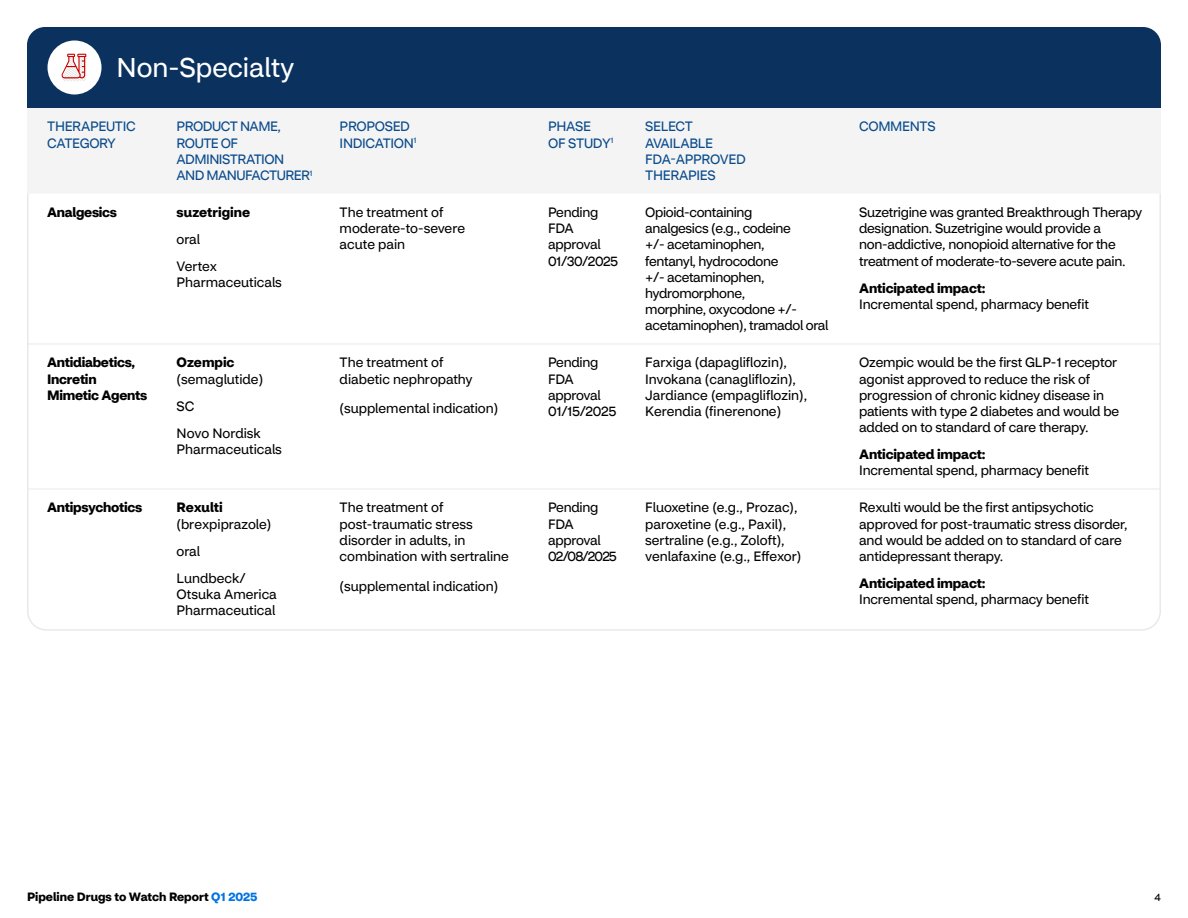
<style>
.page{position:relative;width:1188px;height:918px;background:#fff}
.page>*{position:absolute;margin:0;border:0;box-sizing:border-box;transform-origin:0 0}
.t1{font:27px "CVS Health Sans";color:#fff}
.TBody{font:13.5px/16.2px "CVS Health Sans";letter-spacing:-.01em;color:#000}
.THeader{font:13.5px/16.2px "CVS Health Sans";letter-spacing:-.025em;color:#0a4b8c}
.TBody-2{font:700 13.5px/16.2px "CVS Health Sans";letter-spacing:-.02em;color:#000}
.TBody-3{font:700 13.5px "CVS Health Sans";color:#000}
.t2{font:700 12px "CVS Health Sans";color:#000}
.t3{font:10.5px "CVS Health Sans";color:#000}
.s1{font-weight:700}
.s2{color:#0073e3}
</style>
<div class="page">
<svg style="left:27px;top:194px;width:1134px;height:437px"></svg>
<div style="left:27px;top:27px;width:1134px;height:81px;background:#0b315e"></div>
<div style="left:48px;top:40px;width:54px;height:54px;background:#fff;border-radius:50%"></div>
<svg style="left:61px;top:54px;width:26px;height:27px"></svg>
<div style="left:27px;top:108px;width:1134px;height:86px;background:#f4f4f4"></div>
<hr style="left:27px;top:344px;width:136px;height:1px;background:#e9e9e9">
<hr style="left:163px;top:344px;width:163px;height:1px;background:#e9e9e9">
<hr style="left:326px;top:344px;width:209px;height:1px;background:#e9e9e9">
<hr style="left:535px;top:344px;width:97px;height:1px;background:#e9e9e9">
<hr style="left:632px;top:344px;width:214px;height:1px;background:#e9e9e9">
<hr style="left:846px;top:344px;width:315px;height:1px;background:#e9e9e9">
<hr style="left:27px;top:489px;width:136px;height:1px;background:#e9e9e9">
<hr style="left:163px;top:489px;width:163px;height:1px;background:#e9e9e9">
<hr style="left:326px;top:489px;width:209px;height:1px;background:#e9e9e9">
<hr style="left:535px;top:489px;width:97px;height:1px;background:#e9e9e9">
<hr style="left:632px;top:489px;width:214px;height:1px;background:#e9e9e9">
<hr style="left:846px;top:489px;width:315px;height:1px;background:#e9e9e9">
<h2 class="t1" style="left:116px;top:52px;width:179px">Non-Specialty</h2>
<p class="THeader" style="left:47px;top:119px;width:90px">THERAPEUTIC<br>CATEGORY</p>
<p class="THeader" style="left:177px;top:119px;width:138px">PRODUCT NAME,<br>ROUTE OF<br>ADMINISTRATION<br>AND MANUFACTURER<sup>1</sup></p>
<p class="THeader" style="left:340px;top:119px;width:79px">PROPOSED<br>INDICATION<sup>1</sup></p>
<p class="THeader" style="left:548px;top:119px;width:67px">PHASE<br>OF STUDY<sup>1</sup></p>
<p class="THeader" style="left:645px;top:119px;width:102px">SELECT<br>AVAILABLE<br>FDA-APPROVED<br>THERAPIES</p>
<p class="THeader" style="left:859px;top:119px;width:78px">COMMENTS</p>
<p class="TBody-2" style="left:47px;top:204px;width:71px">Analgesics</p>
<p class="TBody-3" style="left:177px;top:204px;width:75px">suzetrigine</p>
<p class="TBody" style="left:177px;top:231px;width:25px">oral</p>
<p class="TBody" style="left:177px;top:258px;width:107px">Vertex<br>Pharmaceuticals</p>
<p class="TBody" style="left:340px;top:204px;width:127px">The treatment of moderate-to-severe acute pain</p>
<p class="TBody" style="left:548px;top:204px;width:72px">Pending<br>FDA approval<br>01/30/2025</p>
<p class="TBody" style="left:645px;top:204px;width:185px">Opioid-containing<br>analgesics (e.g., codeine<br>+/- acetaminophen,<br>fentanyl, hydrocodone<br>+/- acetaminophen, hydromorphone,<br>morphine, oxycodone +/- acetaminophen), tramadol oral</p>
<p class="TBody" style="left:859px;top:204px;width:285px">Suzetrigine was granted Breakthrough Therapy designation. Suzetrigine would provide a non-addictive, nonopioid alternative for the treatment of moderate-to-severe acute pain.</p>
<p class="TBody" style="left:859px;top:280px;width:231px"><span class="s1">Anticipated impact:<br></span>Incremental spend, pharmacy benefit</p>
<p class="TBody-2" style="left:47px;top:355px;width:101px">Antidiabetics,<br>Incretin<br>Mimetic Agents</p>
<p class="TBody" style="left:177px;top:355px;width:88px"><span class="s1">Ozempic </span>(semaglutide)</p>
<p class="TBody" style="left:177px;top:398px;width:19px">SC</p>
<p class="TBody" style="left:177px;top:425px;width:107px">Novo Nordisk<br>Pharmaceuticals</p>
<p class="TBody-2" style="left:47px;top:500px;width:96px">Antipsychotics</p>
<p class="TBody" style="left:177px;top:500px;width:96px"><span class="s1">Rexulti </span>(brexpiprazole)</p>
<p class="TBody" style="left:177px;top:543px;width:25px">oral</p>
<p class="TBody" style="left:177px;top:570px;width:102px">Lundbeck/<br>Otsuka America<br>Pharmaceutical</p>
<p class="TBody" style="left:340px;top:355px;width:134px">The treatment of diabetic nephropathy</p>
<p class="TBody" style="left:340px;top:401px;width:160px">(supplemental indication)</p>
<p class="TBody" style="left:340px;top:500px;width:171px">The treatment of post-traumatic stress disorder in adults, in combination with sertraline</p>
<p class="TBody" style="left:340px;top:578px;width:160px">(supplemental indication)</p>
<p class="TBody" style="left:548px;top:355px;width:70px">Pending<br>FDA approval<br>01/15/2025</p>
<p class="TBody" style="left:645px;top:355px;width:163px">Farxiga (dapagliflozin),<br>Invokana (canagliflozin),<br>Jardiance (empagliflozin),<br>Kerendia (finerenone)</p>
<p class="TBody" style="left:859px;top:355px;width:262px">Ozempic would be the first GLP-1 receptor agonist approved to reduce the risk of progression of chronic kidney disease in patients with type 2 diabetes and would be added on to standard of care therapy.</p>
<p class="TBody" style="left:859px;top:446px;width:231px"><span class="s1">Anticipated impact:<br></span>Incremental spend, pharmacy benefit</p>
<p class="TBody" style="left:548px;top:500px;width:70px">Pending<br>FDA approval<br>02/08/2025</p>
<p class="TBody" style="left:645px;top:500px;width:158px">Fluoxetine (e.g., Prozac), paroxetine (e.g., Paxil), sertraline (e.g., Zoloft), venlafaxine (e.g., Effexor)</p>
<p class="TBody" style="left:859px;top:500px;width:270px">Rexulti would be the first antipsychotic approved for post-traumatic stress disorder, and would be added on to standard of care antidepressant therapy.</p>
<p class="TBody" style="left:859px;top:575px;width:231px"><span class="s1">Anticipated impact:<br></span>Incremental spend, pharmacy benefit</p>
<p class="t2" style="left:27px;top:889px;width:232px">Pipeline Drugs to Watch Report <span class="s2">Q1 2025</span></p>
<p class="t3" style="left:1155px;top:891px;width:8px">4</p>
</div>
